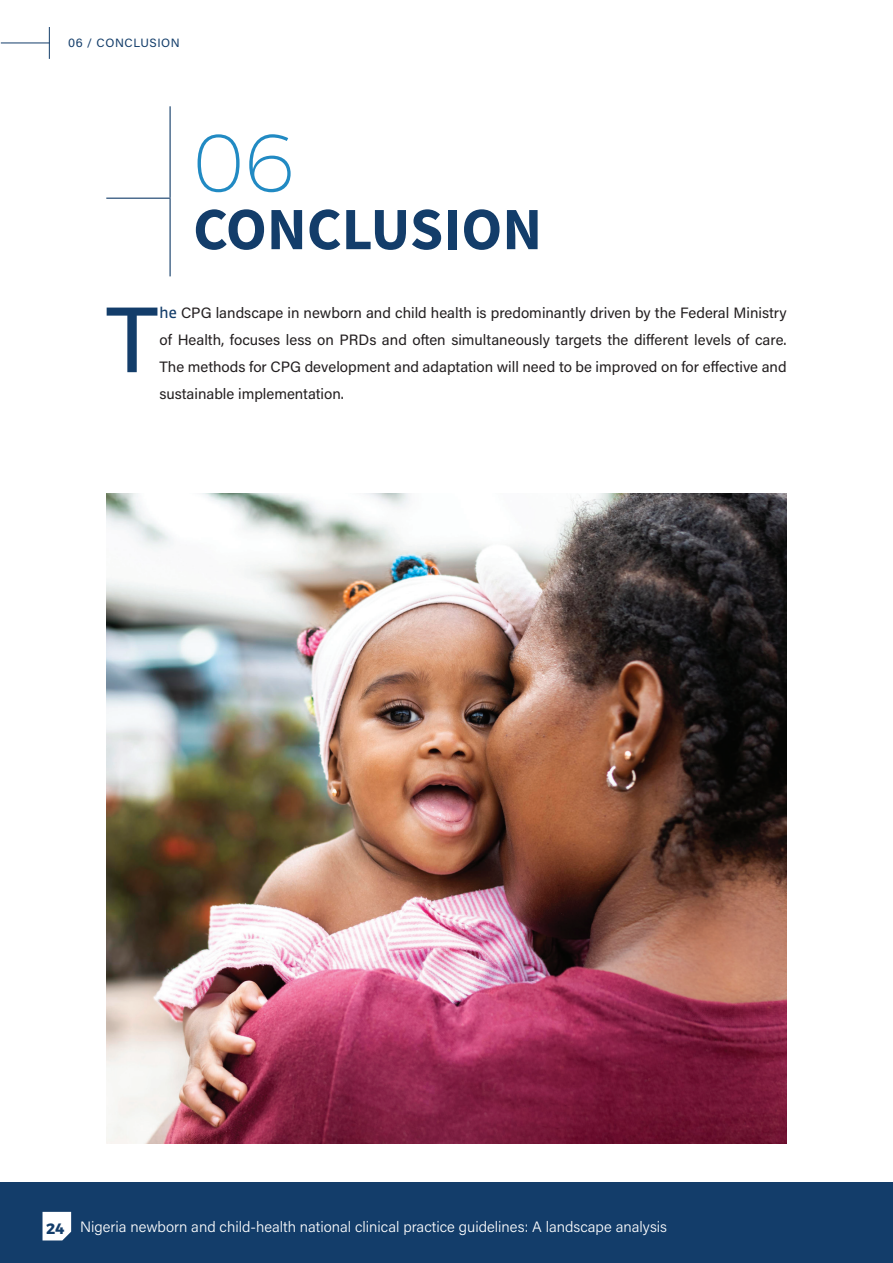
<style>
.page{position:relative;width:893px;height:1263px;background:#fff}
.page>*{position:absolute;margin:0;border:0;box-sizing:border-box;transform-origin:0 0}
.Body_Text_Drop_cap{font:91.35px "Fedra Sans Std";color:#133d6a;scale:.96 1}
.Chapter_No{font:200 82.5px "Montserrat";color:#218ac3}
.Chapter_Name{font:700 60px "Source Sans Pro";color:#133d6a}
.Body_Text_Drop_cap-2{font:15px/27px "Acumin Pro";color:#231f20;text-align:justify}
.t1{font:300 15px "Acumin Pro";color:#fff}
.t2{font:12px "Acumin Pro";color:#133d6a}
.s1{font-family:"Fedra Sans Std";color:#133d6a}
.s2{font-family:"Montserrat";font-weight:700;color:#133d6a}
</style>
<div class="page">
<hr style="left:170px;top:106px;width:1px;height:92px;background:#133d6a">
<hr style="left:106px;top:198px;width:65px;height:1px;background:#133d6a">
<hr style="left:170px;top:199px;width:1px;height:77px;background:#133d6a">
<img style="left:106px;top:493px;width:681px;height:651px">
<div style="left:0;top:1182px;width:893px;height:81px;background:#133d6a"></div>
<svg style="left:43px;top:1212px;width:28px;height:28px"></svg>
<hr style="left:1px;top:43px;width:49px;height:1px;background:#133d6a">
<hr style="left:49px;top:27px;width:1px;height:32px;background:#133d6a">
<p class="t2" style="left:68px;top:35px;width:47px">06 / Conclusion</p>
<p class="Chapter_No" style="left:193px;top:100px;width:103px">06</p>
<p class="Chapter_Name" style="left:193px;top:191px;width:351px">CONCLUSION</p>
<p class="Body_Text_Drop_cap" style="left:106px;top:283px;width:55px">T</p>
<p class="Body_Text_Drop_cap-2" style="left:160px;top:299px;width:629px"><span class="s1">he</span> CPG landscape in newborn and child health is predominantly driven by the Federal Ministry of Health, focuses less on PRDs and often simultaneously targets the different levels of care.<br>The methods for CPG development and adaptation will need to be improved on for effective and sustainable implementation.</p>
<p class="t1" style="left:46px;top:1216px;width:623px"><span class="s2">24</span> Nigeria newborn and child-health national clinical practice guidelines: A landscape analysis</p>
</div>
